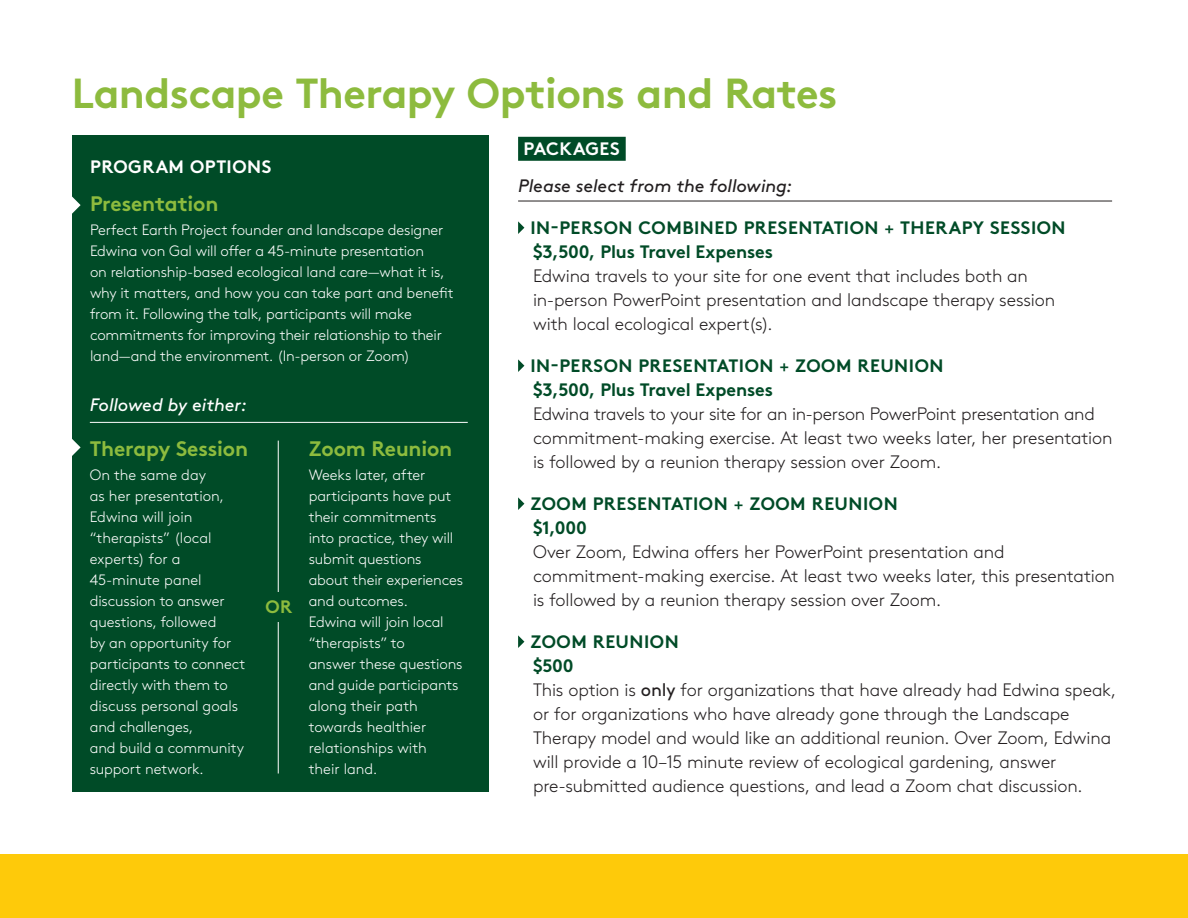
<style>
.page{position:relative;width:1188px;height:918px;background:#fff}
.page>*{position:absolute;margin:0;border:0;box-sizing:border-box;transform-origin:0 0}
.Hed{font:700 42px "Brown";letter-spacing:-.015em;color:#8dbb3e}
.Hed-2{font:700 21px "Brown";letter-spacing:-.01em;color:#8dbb3e}
.t1{font:300 18px/24px "Brown";letter-spacing:-.01em;color:#231f20}
.t2{font:italic 18px "Brown";letter-spacing:-.005em;color:#231f20}
.t3{font:700 18px "Brown";letter-spacing:.03em;color:#fff}
.t4{font:italic 18px "Brown";letter-spacing:-.005em;color:#fff}
.t5{font:700 18px "Brown";color:#8dbb3e}
.Hed-3{font:300 15px/21px "Brown";letter-spacing:-.01em;color:#fff}
.s1{font-weight:700;color:#004b27}
.s2{font-weight:400;color:#004b27}
.s3{font-weight:400}
</style>
<div class="page">
<div style="left:72px;top:136px;width:416px;height:656px;background:#004b27"></div>
<svg style="left:72px;top:196px;width:9px;height:18px"></svg>
<svg style="left:72px;top:439px;width:9px;height:17px"></svg>
<hr style="left:278px;top:441px;width:1px;height:333px;background:#fff">
<div style="left:518px;top:137px;width:108px;height:24px;background:#004b27"></div>
<div style="left:0;top:855px;width:1188px;height:63px;background:#feca0a"></div>
<svg style="left:518px;top:221px;width:6px;height:13px"></svg>
<svg style="left:518px;top:359px;width:6px;height:13px"></svg>
<svg style="left:518px;top:497px;width:6px;height:13px"></svg>
<svg style="left:518px;top:635px;width:6px;height:13px"></svg>
<div style="left:265px;top:592px;width:27px;height:30px;background:#004b27"></div>
<hr style="left:90px;top:422px;width:378px;height:1px;background:#fff">
<hr style="left:518px;top:201px;width:594px;height:1px;background:#231f20">
<p class="Hed" style="left:72px;top:59px;width:767px">Landscape Therapy Options and Rates</p>
<p class="t3" style="left:90px;top:152px;width:183px">PROGRAM OPTIONS</p>
<p class="Hed-2" style="left:90px;top:187px;width:130px">Presentation</p>
<p class="Hed-3" style="left:90px;top:219px;width:365px">Perfect Earth Project founder and landscape designer Edwina von Gal will offer a 45-minute presentation<br>on relationship-based ecological land care—what it is, why it matters, and how you can take part and benefit from it. Following the talk, participants will make commitments for improving their relationship to their land—and the environment. (In-person or Zoom)</p>
<p class="t4" style="left:90px;top:391px;width:159px">Followed by either:</p>
<p class="Hed-2" style="left:90px;top:431px;width:160px">Therapy Session</p>
<p class="Hed-3" style="left:90px;top:463px;width:157px">On the same day<br>as her presentation,<br>Edwina will join “therapists” (local experts) for a<br>45-minute panel discussion to answer questions, followed<br>by an opportunity for participants to connect directly with them to discuss personal goals and challenges,<br>and build a community support network.</p>
<p class="t5" style="left:265px;top:593px;width:28px">OR</p>
<p class="Hed-2" style="left:309px;top:431px;width:145px">Zoom Reunion</p>
<p class="Hed-3" style="left:309px;top:463px;width:156px">Weeks later, after participants have put their commitments into practice, they will submit questions about their experiences and outcomes.<br>Edwina will join local “therapists” to<br>answer these questions and guide participants along their path towards healthier relationships with<br>their land.</p>
<p class="t3" style="left:524px;top:134px;width:98px">PACKAGES</p>
<p class="t2" style="left:518px;top:172px;width:276px">Please select from the following:</p>
<p class="t1" style="left:530px;top:214px;width:537px"><span class="s1">IN-PERSON COMBINED PRESENTATION</span> <span class="s2">+</span> <span class="s1">THERAPY SESSION $3,500, Plus Travel Expenses<br></span>Edwina travels to your site for one event that includes both an in-person PowerPoint presentation and landscape therapy session with local ecological expert(s).</p>
<p class="t1" style="left:530px;top:352px;width:584px"><span class="s1">IN-PERSON PRESENTATION</span> <span class="s2">+</span> <span class="s1">ZOOM REUNION<br>$3,500, Plus Travel Expenses<br></span>Edwina travels to your site for an in-person PowerPoint presentation and commitment-making exercise. At least two weeks later, her presentation is followed by a reunion therapy session over Zoom.</p>
<p class="t1" style="left:530px;top:490px;width:586px"><span class="s1">ZOOM PRESENTATION</span> <span class="s2">+</span> <span class="s1">ZOOM REUNION<br>$1,000<br></span>Over Zoom, Edwina offers her PowerPoint presentation and commitment-making exercise. At least two weeks later, this presentation is followed by a reunion therapy session over Zoom.</p>
<p class="t1" style="left:530px;top:628px;width:587px"><span class="s1">ZOOM REUNION<br>$500<br></span>This option is <span class="s3">only</span> for organizations that have already had Edwina speak, or for organizations who have already gone through the Landscape Therapy model and would like an additional reunion. Over Zoom, Edwina will provide a 10–15 minute review of ecological gardening, answer pre-submitted audience questions, and lead a Zoom chat discussion.</p>
</div>
